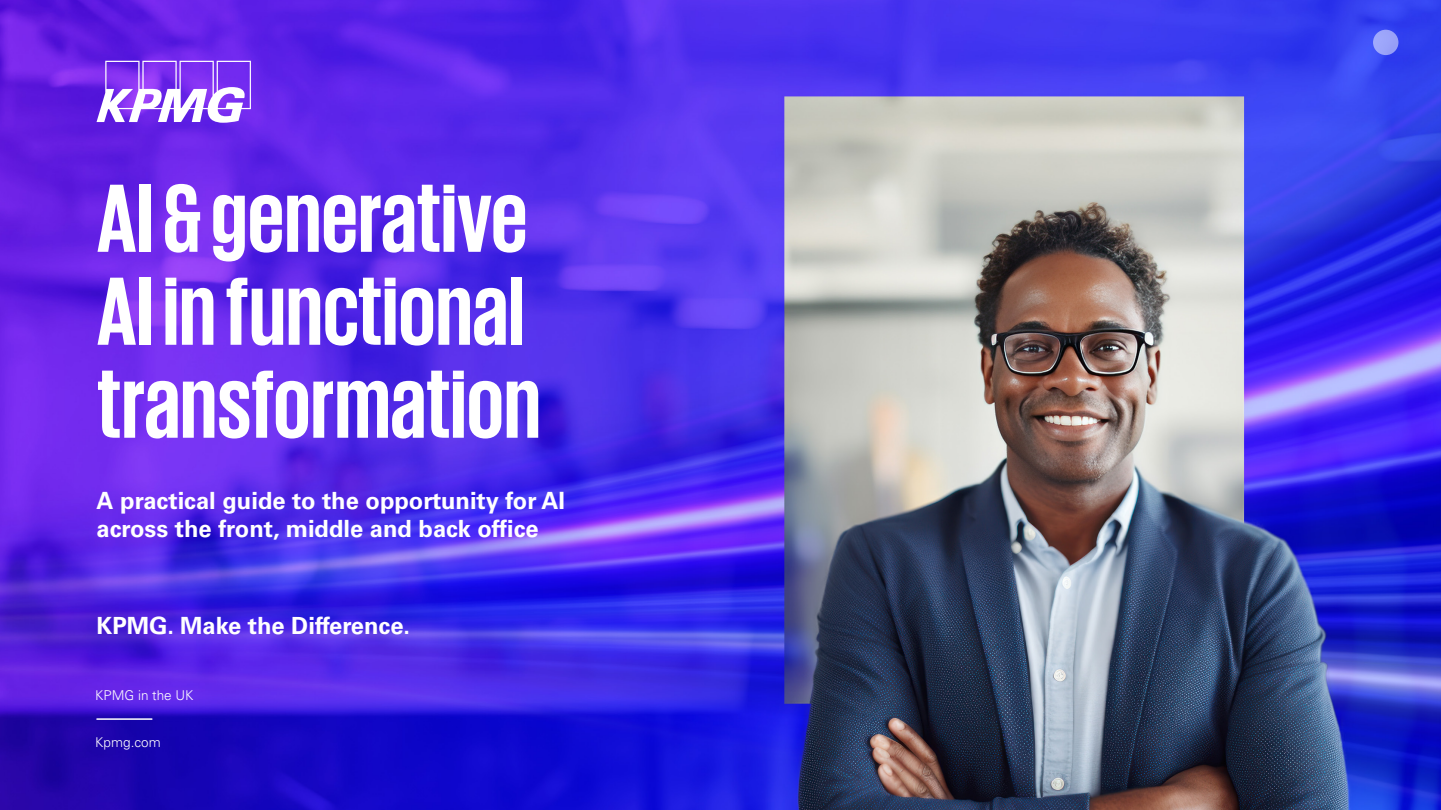
<style>
.page{position:relative;width:1441px;height:810px;background:#fff}
.page>*{position:absolute;margin:0;border:0;box-sizing:border-box;transform-origin:0 0}
.t1{font:700 99px/92.9px "KPMG";color:#fff}
.t2{font:700 23.7px/28.4px "Univers LT Std";color:#fff}
.t3{font:300 13.5px "Univers LT Std";color:#fff}
</style>
<div class="page">
<img style="left:0;top:0;width:1440px;height:810px">
<svg style="left:96px;top:61px;width:155px;height:62px"></svg>
<hr style="left:96px;top:719px;width:56px;height:1px;background:#fff">
<div style="left:1372px;top:30px;width:26px;height:25px;background:#9ba4fa;border-radius:50%"></div>
<h1 class="t1" style="left:96px;top:169px;width:446px">AI &amp; generative<br>AI in functional transformation</h1>
<p class="t2" style="left:96px;top:487px;width:470px">A practical guide to the opportunity for AI across the front, middle and back office</p>
<p class="t2" style="left:96px;top:611px;width:315px">KPMG. Make the Difference.</p>
<p class="t3" style="left:95px;top:687px;width:100px">KPMG in the UK</p>
<p class="t3" style="left:95px;top:734px;width:67px">Kpmg.com</p>
</div>
